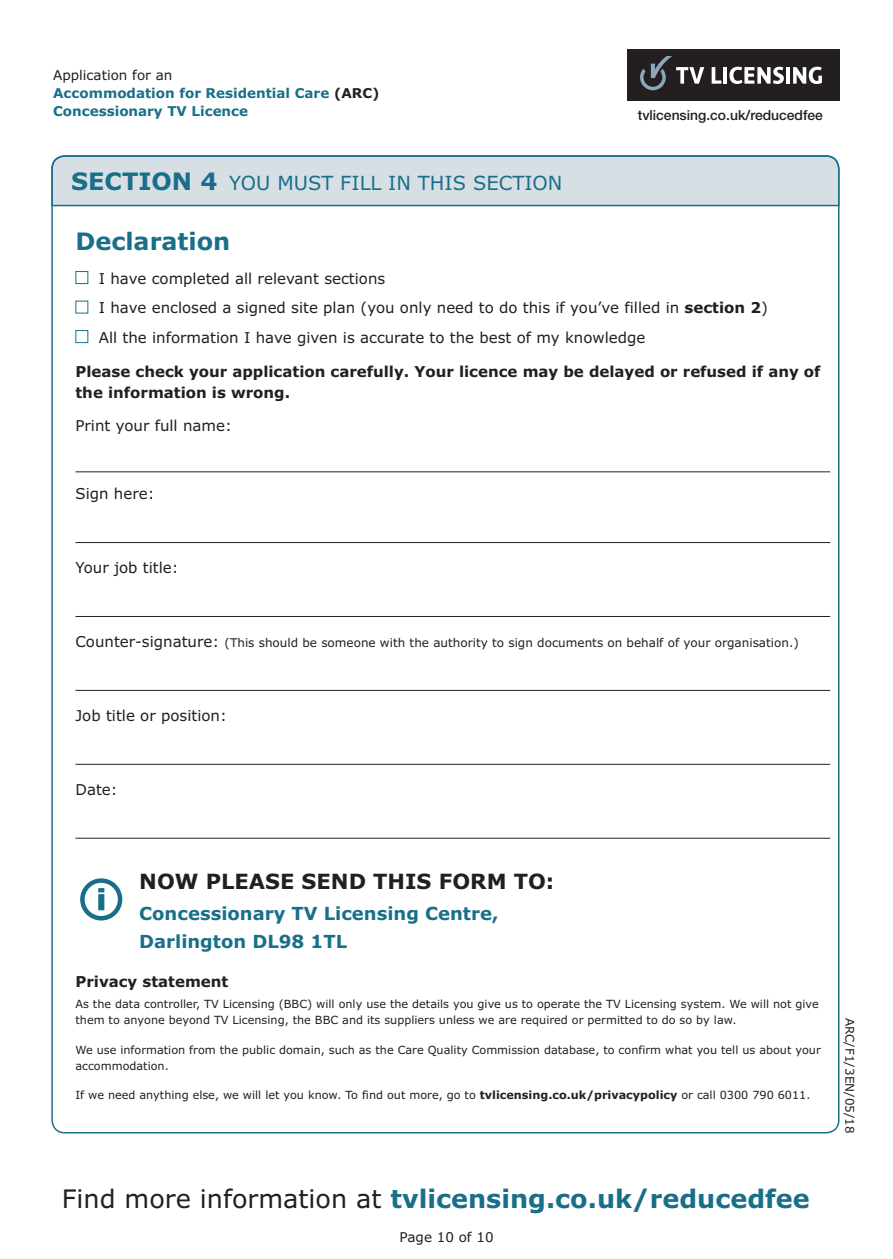
<style>
.page{position:relative;width:893px;height:1259px;background:#fff}
.page>*{position:absolute;margin:0;border:0;box-sizing:border-box;transform-origin:0 0}
.t1{font:700 25.5px "Verdana";color:#196f89}
.t2{font:700 24px "Verdana";color:#196f89}
.t3{font:700 21px "Verdana";color:#231f20}
.t4{font:19.5px "Verdana";color:#196f89}
.t5{font:700 18px/28.5px "Verdana";color:#196f89}
.t6{font:15px/29.5px "Verdana";color:#231f20}
.t7{font:700 15px/21px "Verdana";color:#231f20}
.t8{font:500 13.95px "Helvetica Neue";color:#231f20}
.t9{font:700 13.5px/18px "Verdana";color:#196f89}
.t10{font:13.5px "Verdana";color:#231f20}
.t11{font:12px "Verdana";color:#231f20}
.t12{font:11.25px/16.5px "Verdana";color:#231f20}
.s1{font-weight:400;color:#231f20}
.s2{color:#231f20}
.s3{font-weight:700;font-size:24px}
.s4{font-weight:700}
.s5{font-size:15px}
</style>
<div class="page">
<svg style="left:54px;top:155px;width:786px;height:52px;background:#cad7df"></svg>
<hr style="left:75px;top:471px;width:755px;height:1px;background:#231f20">
<hr style="left:75px;top:542px;width:755px;height:1px;background:#231f20">
<hr style="left:75px;top:616px;width:755px;height:1px;background:#231f20">
<hr style="left:75px;top:690px;width:755px;height:1px;background:#231f20">
<hr style="left:75px;top:764px;width:755px;height:1px;background:#231f20">
<hr style="left:75px;top:838px;width:755px;height:1px;background:#231f20">
<div style="left:75px;top:271px;width:13px;height:13px;border:1px solid #196f89"></div>
<div style="left:75px;top:330px;width:13px;height:13px;border:1px solid #196f89"></div>
<svg style="left:80px;top:878px;width:42px;height:42px"></svg>
<div style="left:627px;top:49px;width:213px;height:52px;background:#231f20"></div>
<svg style="left:640px;top:56px;width:64px;height:34px"></svg>
<svg style="left:712px;top:67px;width:9px;height:17px"></svg>
<hr style="left:724px;top:67px;width:3px;height:17px;background:#fff">
<hr style="left:786px;top:67px;width:4px;height:17px;background:#fff">
<svg style="left:729px;top:67px;width:55px;height:17px"></svg>
<svg style="left:793px;top:67px;width:29px;height:17px"></svg>
<p class="t9" style="left:53px;top:66px;width:328px"><span class="s1">Application for an<br></span>Accommodation for Residential Care <span class="s2">(ARC)<br></span>Concessionary TV Licence</p>
<h3 class="t4" style="left:71px;top:170px;width:493px"><span class="s3">SECTION 4</span> YOU MUST FILL IN THIS SECTION</h3>
<p class="t8" style="left:638px;top:104px;width:187px">tvlicensing.co.uk/reducedfee</p>
<h2 class="t2" style="left:75px;top:226px;width:156px">Declaration</h2>
<h3 class="t6" style="left:99px;top:264px;width:670px">I have completed all relevant sections<br>I have enclosed a signed site plan (you only need to do this if you’ve filled in <span class="s4">section 2</span>)<br>All the information I have given is accurate to the best of my knowledge</h3>
<h3 class="t7" style="left:75px;top:361px;width:747px">Please check your application carefully. Your licence may be delayed or refused if any of the information is wrong.</h3>
<h3 class="t6" style="left:75px;top:411px;width:158px">Print your full name:</h3>
<h3 class="t6" style="left:75px;top:479px;width:81px">Sign here:</h3>
<h3 class="t6" style="left:75px;top:553px;width:105px">Your job title:</h3>
<p class="t11" style="left:75px;top:635px;width:725px"><span class="s5">Counter-signature:</span> (This should be someone with the authority to sign documents on behalf of your organisation.)</p>
<h3 class="t6" style="left:75px;top:701px;width:153px">Job title or position:</h3>
<h3 class="t6" style="left:75px;top:774px;width:44px">Date:</h3>
<h3 class="t3" style="left:139px;top:867px;width:417px">NOW PLEASE SEND THIS FORM TO:</h3>
<h3 class="t5" style="left:139px;top:899px;width:361px">Concessionary TV Licensing Centre,<br>Darlington DL98 1TL</h3>
<h3 class="t7" style="left:75px;top:971px;width:154px">Privacy statement</h3>
<p class="t12" style="left:75px;top:995px;width:745px">As the data controller, TV Licensing (BBC) will only use the details you give us to operate the TV Licensing system. We will not give them to anyone beyond TV Licensing, the BBC and its suppliers unless we are required or permitted to do so by law.</p>
<p class="t12" style="left:75px;top:1041px;width:747px">We use information from the public domain, such as the Care Quality Commission database, to confirm what you tell us about your accommodation.</p>
<p class="t12" style="left:75px;top:1087px;width:736px">If we need anything else, we will let you know. To find out more, go to <span class="s4">tvlicensing.co.uk/privacypolicy</span> or call 0300 790 6011.</p>
<h1 class="t1" style="left:62px;top:1182px;width:749px"><span class="s1">Find more information at</span> tvlicensing.co.uk/reducedfee</h1>
<p class="t10" style="left:399px;top:1228px;width:96px">Page 10 of 10</p>
<p class="t11" style="left:857px;top:1017px;width:117px;rotate:90deg">ARC/F1/3EN/05/18</p>
</div>
